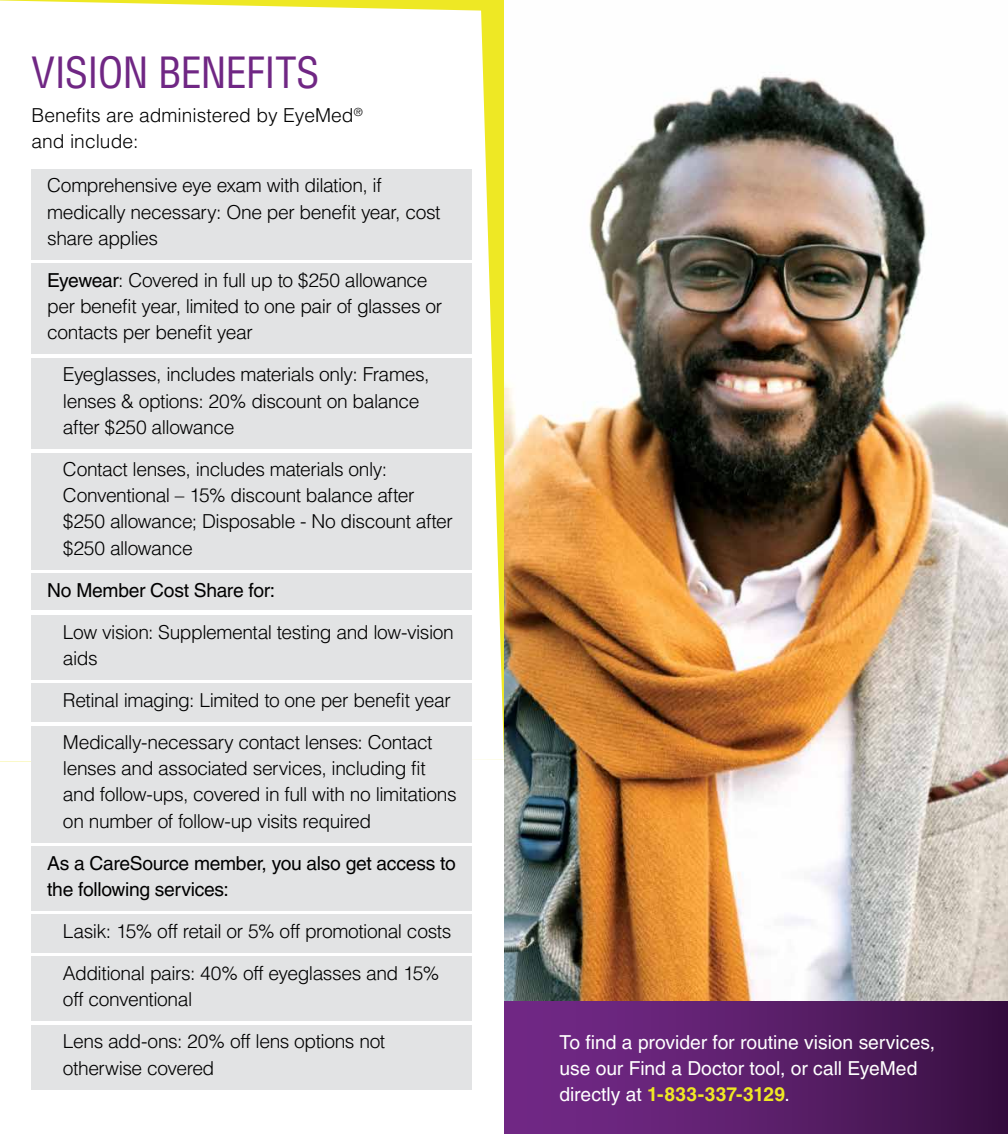
<style>
.page{position:relative;width:1008px;height:1134px;background:#fff}
.page>*{position:absolute;margin:0;border:0;box-sizing:border-box;transform-origin:0 0}
.t1{font:condensed 42px "Helvetica LT Pro";letter-spacing:-.015em;color:#702784}
.t2{font:300 19.25px/26.2px "Helvetica LT Pro";letter-spacing:-.025em;color:#000}
.t3{font:19.25px/26.2px "Helvetica LT Pro";color:#fff}
.t4{font:19.25px/26.2px "Helvetica LT Pro";letter-spacing:-.015em;color:#000}
.t5{font:300 19.25px/26.2px "Helvetica LT Pro";color:#000}
.s1{font-weight:400}
.s2{font-weight:700;color:#eee824}
</style>
<div class="page">
<svg style="left:0;top:0;width:504px;height:762px"></svg>
<div style="left:32px;top:453px;width:440px;height:117px;background:#e2e3e4"></div>
<div style="left:32px;top:726px;width:440px;height:117px;background:#e2e3e4"></div>
<div style="left:32px;top:169px;width:440px;height:91px;background:#e2e3e4"></div>
<div style="left:32px;top:264px;width:440px;height:90px;background:#e2e3e4"></div>
<div style="left:32px;top:358px;width:440px;height:91px;background:#e2e3e4"></div>
<div style="left:32px;top:846px;width:440px;height:65px;background:#e2e3e4"></div>
<div style="left:32px;top:915px;width:440px;height:38px;background:#e2e3e4"></div>
<div style="left:32px;top:957px;width:440px;height:64px;background:#e2e3e4"></div>
<div style="left:32px;top:1025px;width:440px;height:64px;background:#e2e3e4"></div>
<img style="left:504px;top:76px;width:504px;height:926px">
<div style="left:504px;top:1002px;width:504px;height:132px;background:linear-gradient(to right,#782b8e,#3b1144)"></div>
<div style="left:32px;top:573px;width:440px;height:37px;background:#e2e3e4"></div>
<div style="left:32px;top:615px;width:440px;height:65px;background:#e2e3e4"></div>
<div style="left:32px;top:684px;width:440px;height:38px;background:#e2e3e4"></div>
<h2 class="t1" style="left:32px;top:47px;width:290px">VISION BENEFITS</h2>
<p class="t5" style="left:32px;top:102px;width:333px">Benefits are administered by EyeMed<sup>® </sup>and include:</p>
<p class="t2" style="left:47px;top:172px;width:395px">Comprehensive eye exam with dilation, if medically necessary: One per benefit year, cost share applies</p>
<h3 class="t2" style="left:47px;top:267px;width:382px"><span class="s1">Eyewear</span>: Covered in full up to $250 allowance</h3>
<p class="t2" style="left:47px;top:293px;width:396px">per benefit year, limited to one pair of glasses or contacts per benefit year</p>
<p class="t2" style="left:63px;top:361px;width:368px">Eyeglasses, includes materials only: Frames, lenses &amp; options: 20% discount on balance after $250 allowance</p>
<p class="t2" style="left:63px;top:456px;width:391px">Contact lenses, includes materials only:<br>Conventional – 15% discount balance after $250 allowance; Disposable - No discount after $250 allowance</p>
<h3 class="t4" style="left:47px;top:577px;width:229px">No Member Cost Share for:</h3>
<p class="t2" style="left:63px;top:619px;width:392px">Low vision: Supplemental testing and low-vision aids</p>
<p class="t2" style="left:63px;top:687px;width:389px">Retinal imaging: Limited to one per benefit year</p>
<p class="t2" style="left:63px;top:729px;width:395px">Medically-necessary contact lenses: Contact lenses and associated services, including fit and follow-ups, covered in full with no limitations on number of follow-up visits required</p>
<h3 class="t4" style="left:47px;top:850px;width:410px">As a CareSource member, you also get access to the following services:</h3>
<p class="t2" style="left:63px;top:918px;width:390px">Lasik: 15% off retail or 5% off promotional costs</p>
<p class="t2" style="left:63px;top:960px;width:378px">Additional pairs: 40% off eyeglasses and 15% off conventional</p>
<p class="t2" style="left:63px;top:1028px;width:324px">Lens add-ons: 20% off lens options not otherwise covered</p>
<p class="t3" style="left:559px;top:1029px;width:377px">To find a provider for routine vision services, use our Find a Doctor tool, or call EyeMed directly at <span class="s2">1-833-337-3129</span>.</p>
</div>
